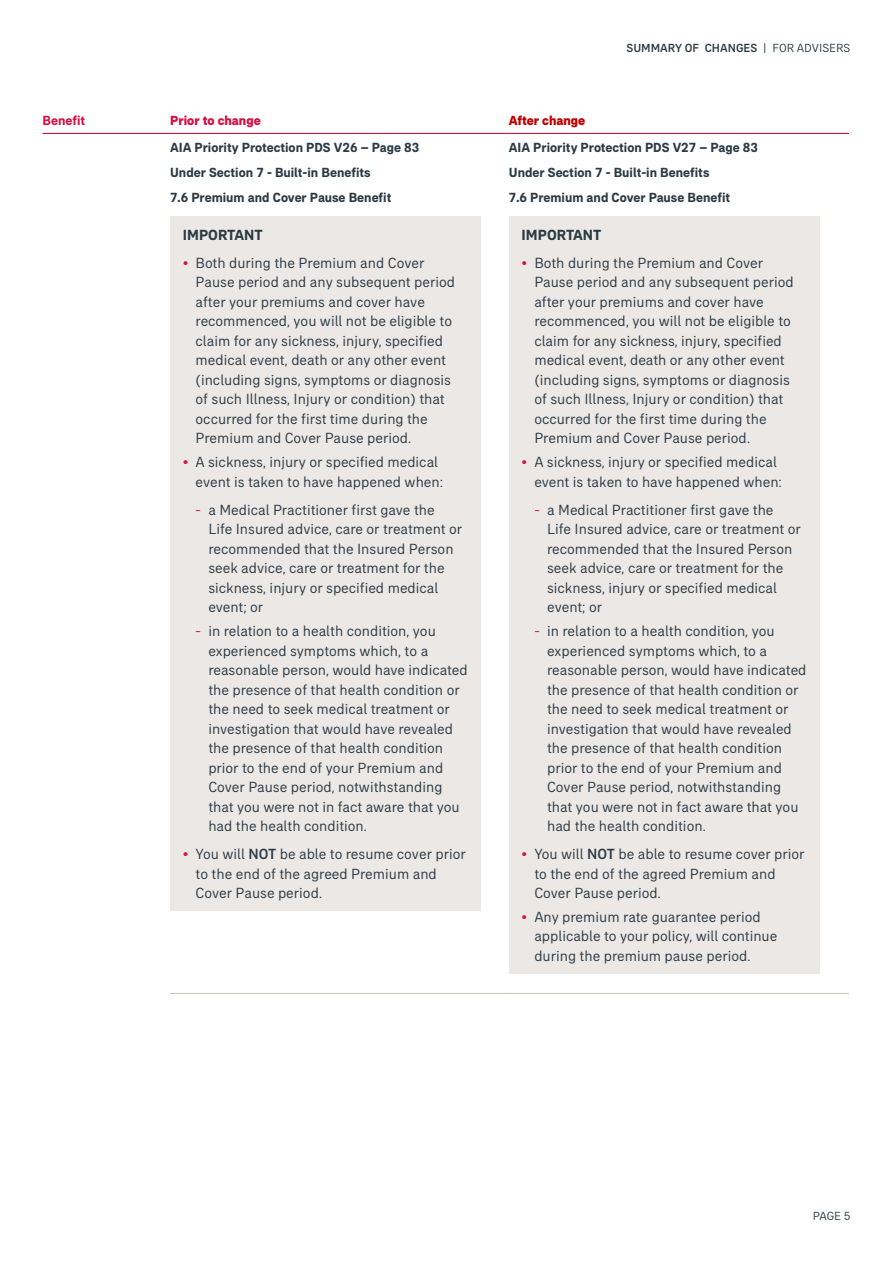
<style>
.page{position:relative;width:893px;height:1263px;background:#fff}
.page>*{position:absolute;margin:0;border:0;box-sizing:border-box;transform-origin:0 0}
.t1{font:15px/19.5px "AIA Everest";color:#2c3a44}
.t2{font:700 15px "AIA Everest";color:#2c3a44}
.t3{font:700 13.5px/25px "AIA Everest";color:#2c3a44}
.t4{font:800 13.5px "AIA Everest";color:#d31245}
.t5{font:800 13.5px "AIA Everest";color:#c00000}
.t6{font:700 13.5px "AIA Everest";color:#d31245}
.t7{font:500 12px "AIA Everest";color:#2c3a44}
.t8{font:12px "AIA Everest";color:#2c3a44}
.s1{font-weight:400}
.s2{color:#d31245}
.s3{font-weight:500}
</style>
<div class="page">
<hr style="left:43px;top:133px;width:127px;height:1px;background:#d31245">
<hr style="left:170px;top:133px;width:339px;height:1px;background:#d31245">
<hr style="left:509px;top:133px;width:340px;height:1px;background:#d31245">
<hr style="left:170px;top:993px;width:339px;height:1px;background:#c9c1bb">
<hr style="left:509px;top:993px;width:340px;height:1px;background:#c9c1bb">
<div style="left:170px;top:216px;width:310px;height:695px;background:#ebe8e5"></div>
<div style="left:509px;top:216px;width:310px;height:757px;background:#ebe8e5"></div>
<p class="t7" style="left:626px;top:41px;width:200px">SUMMARY OF CHANGES <span class="s1">| For Advisers</span></p>
<p class="t6" style="left:43px;top:112px;width:44px">Benefit</p>
<p class="t4" style="left:170px;top:112px;width:92px">Prior to change</p>
<p class="t5" style="left:509px;top:112px;width:78px">After change</p>
<p class="t3" style="left:170px;top:135px;width:251px">AIA Priority Protection PDS V26 – Page 83<br>Under Section 7 - Built-in Benefits<br>7.6 Premium and Cover Pause Benefit</p>
<p class="t2" style="left:183px;top:226px;width:81px">IMPORTANT</p>
<p class="t1" style="left:196px;top:253px;width:261px;text-indent:-13px"><span class="s2">•</span> Both during the Premium and Cover Pause period and any subsequent period after your premiums and cover have recommenced, you will not be eligible to claim for any sickness, injury, specified medical event, death or any other event (including signs, symptoms or diagnosis of such Illness, Injury or condition) that occurred for the first time during the Premium and Cover Pause period.</p>
<p class="t1" style="left:196px;top:452px;width:249px;text-indent:-13px"><span class="s2">•</span> A sickness, injury or specified medical event is taken to have happened when:</p>
<p class="t1" style="left:208px;top:500px;width:255px;text-indent:-13px"><span class="s2">-</span> a Medical Practitioner first gave the Life Insured advice, care or treatment or recommended that the Insured Person seek advice, care or treatment for the sickness, injury or specified medical event; or</p>
<p class="t1" style="left:208px;top:621px;width:261px;text-indent:-13px"><span class="s2">-</span> in relation to a health condition, you experienced symptoms which, to a reasonable person, would have indicated the presence of that health condition or the need to seek medical treatment or investigation that would have revealed the presence of that health condition prior to the end of your Premium and Cover Pause period, notwithstanding that you were not in fact aware that you had the health condition.</p>
<p class="t1" style="left:196px;top:844px;width:272px;text-indent:-13px"><span class="s2">•</span> You will <span class="s3">NOT</span> be able to resume cover prior to the end of the agreed Premium and<br>Cover Pause period.</p>
<p class="t3" style="left:509px;top:135px;width:251px">AIA Priority Protection PDS V27 – Page 83<br>Under Section 7 - Built-in Benefits<br>7.6 Premium and Cover Pause Benefit</p>
<p class="t2" style="left:522px;top:226px;width:81px">IMPORTANT</p>
<p class="t1" style="left:534px;top:253px;width:261px;text-indent:-13px"><span class="s2">•</span> Both during the Premium and Cover Pause period and any subsequent period after your premiums and cover have recommenced, you will not be eligible to claim for any sickness, injury, specified medical event, death or any other event (including signs, symptoms or diagnosis of such Illness, Injury or condition) that occurred for the first time during the Premium and Cover Pause period.</p>
<p class="t1" style="left:534px;top:452px;width:249px;text-indent:-13px"><span class="s2">•</span> A sickness, injury or specified medical event is taken to have happened when:</p>
<p class="t1" style="left:547px;top:500px;width:255px;text-indent:-13px"><span class="s2">-</span> a Medical Practitioner first gave the Life Insured advice, care or treatment or recommended that the Insured Person seek advice, care or treatment for the sickness, injury or specified medical event; or</p>
<p class="t1" style="left:547px;top:621px;width:261px;text-indent:-13px"><span class="s2">-</span> in relation to a health condition, you experienced symptoms which, to a reasonable person, would have indicated the presence of that health condition or the need to seek medical treatment or investigation that would have revealed the presence of that health condition prior to the end of your Premium and Cover Pause period, notwithstanding that you were not in fact aware that you had the health condition.</p>
<p class="t1" style="left:534px;top:844px;width:272px;text-indent:-13px"><span class="s2">•</span> You will <span class="s3">NOT</span> be able to resume cover prior to the end of the agreed Premium and<br>Cover Pause period.</p>
<p class="t1" style="left:534px;top:907px;width:245px;text-indent:-13px"><span class="s2">•</span> Any premium rate guarantee period applicable to your policy, will continue during the premium pause period.</p>
<p class="t8" style="left:813px;top:1209px;width:39px">PAGE 5</p>
</div>
